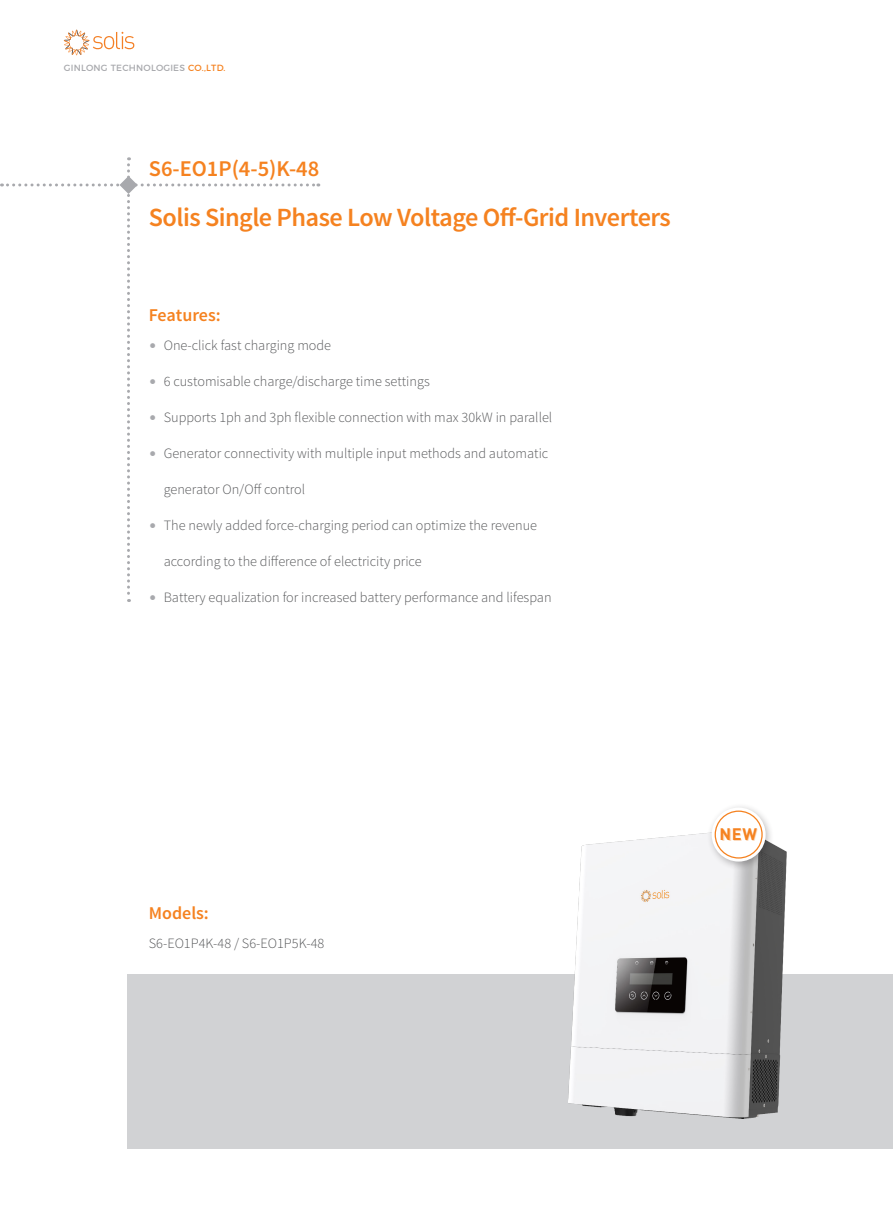
<style>
.page{position:relative;width:893px;height:1212px;background:#fff}
.page>*{position:absolute;margin:0;border:0;box-sizing:border-box;transform-origin:0 0}
.t1{font:600 26.25px "Source Sans Pro";letter-spacing:-.02em;color:#f58220}
.t2{font:600 22.5px "Source Sans Pro";color:#f58220}
.t3{font:600 18px "Source Sans Pro";color:#f58220}
.t4{font:700 16.5px "DIN Pro";color:#f58220}
.t5{font:300 14.25px "Source Sans Pro";color:#57585a}
.t6{font:9px "Montserrat";letter-spacing:.025em;color:#a8a9ad}
.s1{color:#f58220}
.s2{color:#a8a9ad}
</style>
<div class="page">
<div style="left:128px;top:974px;width:765px;height:174px;background:#d1d2d4"></div>
<svg style="left:64px;top:30px;width:70px;height:25px"></svg>
<img style="left:568px;top:833px;width:219px;height:285px">
<div style="left:706px;top:803px;width:68px;height:67px;background:#231f20;opacity:.3"></div>
<svg style="left:712px;top:807px;width:54px;height:54px"></svg>
<div style="left:715px;top:811px;width:47px;height:47px;background:#fff;border-radius:50%"></div>
<div style="left:715px;top:810px;width:48px;height:48px;border:1px solid #f58220;border-radius:50%"></div>
<svg style="left:1px;top:157px;width:318px;height:445px"></svg>
<p class="t6" style="left:64px;top:61px;width:163px">GINLONG TECHNOLOGIES <span class="s1">CO.,LTD.</span></p>
<h2 class="t2" style="left:149px;top:154px;width:172px">S6-EO1P(4-5)K-48</h2>
<h1 class="t1" style="left:149px;top:201px;width:523px">Solis Single Phase Low Voltage Off-Grid Inverters</h1>
<p class="t3" style="left:149px;top:304px;width:73px">Features:</p>
<p class="t5" style="left:149px;top:337px;width:184px"><span class="s2">•</span> One-click fast charging mode</p>
<p class="t5" style="left:149px;top:373px;width:282px"><span class="s2">•</span> 6 customisable charge/discharge time settings</p>
<p class="t5" style="left:149px;top:409px;width:405px"><span class="s2">•</span> Supports 1ph and 3ph flexible connection with max 30kW in parallel</p>
<p class="t5" style="left:149px;top:445px;width:401px"><span class="s2">•</span> Generator connectivity with multiple input methods and automatic</p>
<p class="t5" style="left:164px;top:481px;width:143px">generator On/Off control</p>
<p class="t5" style="left:149px;top:517px;width:390px"><span class="s2">•</span> The newly added force-charging period can optimize the revenue</p>
<p class="t5" style="left:164px;top:553px;width:259px">according to the difference of electricity price</p>
<p class="t5" style="left:149px;top:589px;width:404px"><span class="s2">•</span> Battery equalization for increased battery performance and lifespan</p>
<p class="t3" style="left:149px;top:902px;width:62px">Models:</p>
<p class="t5" style="left:149px;top:935px;width:177px">S6-EO1P4K-48 / S6-EO1P5K-48</p>
<p class="t4" style="left:720px;top:823px;width:39px">NEW</p>
</div>
